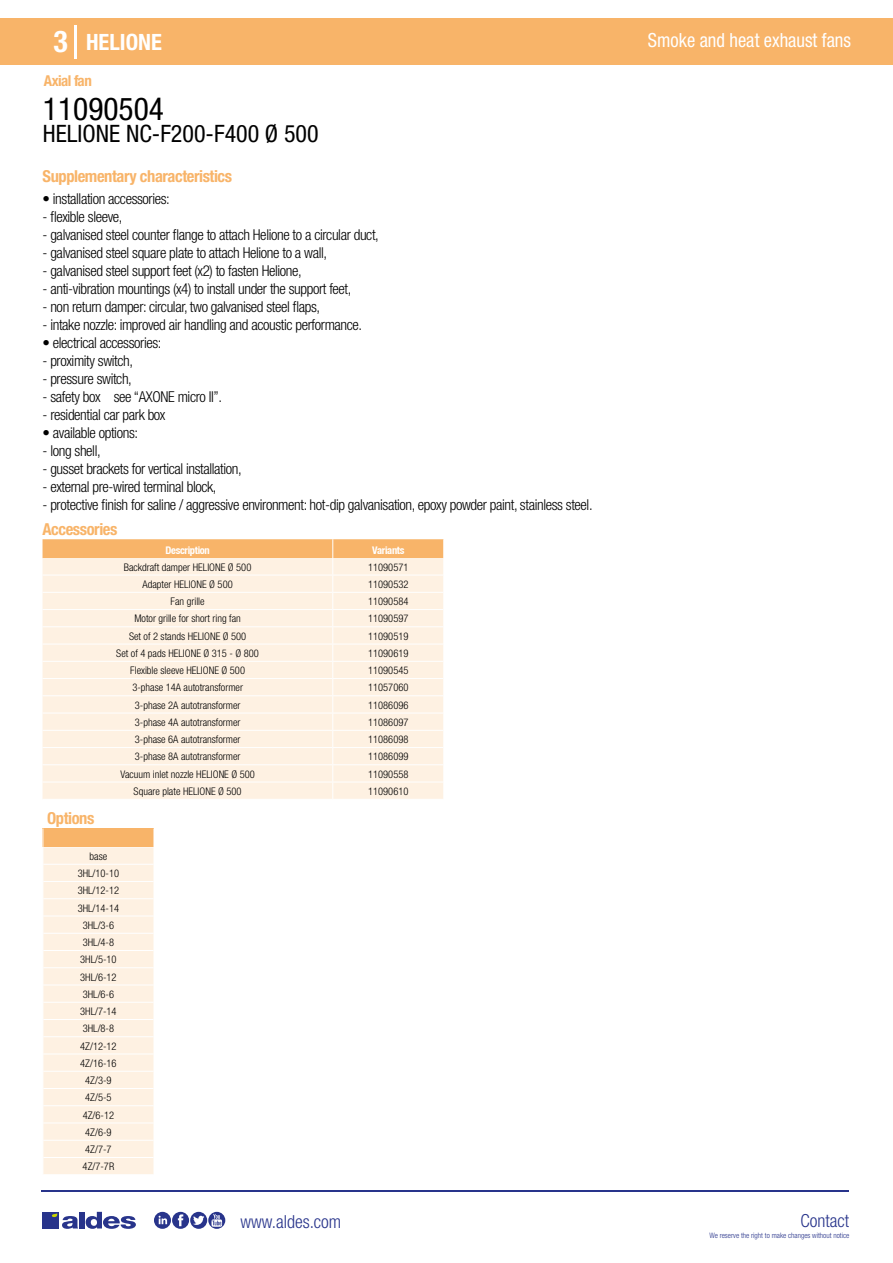
<style>
.page{position:relative;width:893px;height:1263px;background:#fff}
.page>*{position:absolute;margin:0;border:0;box-sizing:border-box;transform-origin:0 0}
.t1{font:condensed 31.5px "Helvetica Neue LT Std";color:#000}
.t2{font:700 condensed 30px "Helvetica Neue LT Std";color:#fff}
.t3{font:condensed 24px "Helvetica Neue LT Std";color:#000}
.t4{font:700 condensed 22.5px "Helvetica Neue LT Std";color:#fff}
.t5{font:condensed 19.5px "Helvetica Neue LT Std";color:#fff;scale:.95 1}
.t6{font:300 condensed 18px "Helvetica Neue";color:#28348b}
.t7{font:700 condensed 16.5px "Helvetica Neue LT Std";letter-spacing:-.025em;color:#f8b469}
.t8{font:300 condensed 15px "Helvetica Neue LT Std";letter-spacing:-.025em;color:#000}
.t9{font:700 condensed 15px "Helvetica Neue LT Std";letter-spacing:-.035em;color:#f8b469}
.t10{font:300 condensed 10.5px/17.2px "Helvetica Neue";color:#000;text-align:center}
.t11{font:700 condensed 10.5px "Helvetica Neue";letter-spacing:-.03em;color:#fff}
.t12{font:300 condensed 7.5px "Helvetica Neue";color:#28348b}
</style>
<div class="page">
<div style="left:0;top:18px;width:893px;height:46px;background:#f8b469"></div>
<hr style="left:74px;top:25px;width:2px;height:33px;background:#fff">
<hr style="left:41px;top:1190px;width:808px;height:1px;background:#28348b">
<svg style="left:154px;top:1212px;width:71px;height:17px"></svg>
<div style="left:42px;top:1212px;width:17px;height:16px;background:#28348b"></div>
<div style="left:79px;top:1212px;width:5px;height:16px;background:#28348b"></div>
<svg style="left:86px;top:1212px;width:50px;height:17px"></svg>
<svg style="left:52px;top:1213px;width:26px;height:16px"></svg>
<svg style="left:43px;top:539px;width:401px;height:260px;background:#fdedda"></svg>
<svg style="left:43px;top:828px;width:111px;height:346px;background:#fdeedd"></svg>
<h2 class="t2" style="left:54px;top:24px;width:16px">3</h2>
<h3 class="t4" style="left:86px;top:28px;width:77px">HELIONE</h3>
<h3 class="t5" style="left:648px;top:29px;width:215px">Smoke and heat exhaust fans</h3>
<p class="t9" style="left:44px;top:71px;width:49px">Axial fan</p>
<h1 class="t1" style="left:43px;top:91px;width:122px">11090504</h1>
<h3 class="t3" style="left:43px;top:120px;width:277px">HELIONE NC-F200-F400 Ø 500</h3>
<p class="t7" style="left:43px;top:166px;width:191px">Supplementary characteristics</p>
<p class="t8" style="left:43px;top:190px;width:129px">• installation accessories:</p>
<p class="t8" style="left:43px;top:208px;width:82px">- flexible sleeve,</p>
<p class="t8" style="left:43px;top:226px;width:338px">- galvanised steel counter flange to attach Helione to a circular duct,</p>
<p class="t8" style="left:43px;top:244px;width:286px">- galvanised steel square plate to attach Helione to a wall,</p>
<p class="t8" style="left:43px;top:262px;width:261px">- galvanised steel support feet (x2) to fasten Helione,</p>
<p class="t8" style="left:43px;top:280px;width:310px">- anti-vibration mountings (x4) to install under the support feet,</p>
<p class="t8" style="left:43px;top:298px;width:279px">- non return damper: circular, two galvanised steel flaps,</p>
<p class="t8" style="left:43px;top:316px;width:321px">- intake nozzle: improved air handling and acoustic performance.</p>
<p class="t8" style="left:43px;top:334px;width:120px">• electrical accessories:</p>
<p class="t8" style="left:43px;top:352px;width:92px">- proximity switch,</p>
<p class="t8" style="left:43px;top:370px;width:91px">- pressure switch,</p>
<p class="t8" style="left:43px;top:388px;width:181px">- safety box ➡ see “AXONE micro II”.</p>
<p class="t8" style="left:43px;top:406px;width:124px">- residential car park box</p>
<p class="t8" style="left:43px;top:424px;width:97px">• available options:</p>
<p class="t8" style="left:43px;top:442px;width:60px">- long shell,</p>
<p class="t8" style="left:43px;top:460px;width:201px">- gusset brackets for vertical installation,</p>
<p class="t8" style="left:43px;top:478px;width:175px">- external pre-wired terminal block,</p>
<p class="t8" style="left:43px;top:496px;width:552px">- protective finish for saline / aggressive environment: hot-dip galvanisation, epoxy powder paint, stainless steel.</p>
<p class="t7" style="left:43px;top:519px;width:76px">Accessories</p>
<p class="t11" style="left:165px;top:544px;width:46px">Description</p>
<p class="t11" style="left:372px;top:544px;width:34px">Variants</p>
<p class="t10" style="left:124px;top:558px;width:129px">Backdraft damper HELIONE Ø 500</p>
<p class="t10" style="left:368px;top:558px;width:42px">11090571</p>
<p class="t10" style="left:143px;top:575px;width:92px">Adapter HELIONE Ø 500</p>
<p class="t10" style="left:368px;top:575px;width:42px">11090532</p>
<p class="t10" style="left:171px;top:593px;width:36px">Fan grille</p>
<p class="t10" style="left:368px;top:593px;width:42px">11090584</p>
<p class="t10" style="left:134px;top:610px;width:108px">Motor grille for short ring fan</p>
<p class="t10" style="left:368px;top:610px;width:42px">11090597</p>
<p class="t10" style="left:129px;top:627px;width:119px">Set of 2 stands HELIONE Ø 500</p>
<p class="t10" style="left:368px;top:627px;width:42px">11090519</p>
<p class="t10" style="left:116px;top:644px;width:144px">Set of 4 pads HELIONE Ø 315 - Ø 800</p>
<p class="t10" style="left:368px;top:644px;width:42px">11090619</p>
<p class="t10" style="left:130px;top:662px;width:116px">Flexible sleeve HELIONE Ø 500</p>
<p class="t10" style="left:368px;top:662px;width:42px">11090545</p>
<p class="t10" style="left:132px;top:679px;width:112px">3-phase 14A autotransformer</p>
<p class="t10" style="left:368px;top:679px;width:42px">11057060</p>
<p class="t10" style="left:135px;top:696px;width:107px">3-phase 2A autotransformer</p>
<p class="t10" style="left:368px;top:696px;width:42px">11086096</p>
<p class="t10" style="left:135px;top:713px;width:107px">3-phase 4A autotransformer</p>
<p class="t10" style="left:368px;top:713px;width:42px">11086097</p>
<p class="t10" style="left:135px;top:731px;width:107px">3-phase 6A autotransformer</p>
<p class="t10" style="left:368px;top:731px;width:42px">11086098</p>
<p class="t10" style="left:135px;top:748px;width:107px">3-phase 8A autotransformer</p>
<p class="t10" style="left:368px;top:748px;width:42px">11086099</p>
<p class="t10" style="left:120px;top:765px;width:136px">Vacuum inlet nozzle HELIONE Ø 500</p>
<p class="t10" style="left:368px;top:765px;width:42px">11090558</p>
<p class="t10" style="left:134px;top:782px;width:110px">Square plate HELIONE Ø 500</p>
<p class="t10" style="left:368px;top:782px;width:42px">11090610</p>
<p class="t7" style="left:47px;top:808px;width:49px">Options</p>
<p class="t10" style="left:78px;top:847px;width:43px">base<br>3HL/10-10<br>3HL/12-12<br>3HL/14-14<br>3HL/3-6<br>3HL/4-8<br>3HL/5-10<br>3HL/6-12<br>3HL/6-6<br>3HL/7-14<br>3HL/8-8<br>4Z/12-12<br>4Z/16-16<br>4Z/3-9<br>4Z/5-5<br>4Z/6-12<br>4Z/6-9<br>4Z/7-7<br>4Z/7-7R</p>
<p class="t6" style="left:240px;top:1211px;width:102px">www.aldes.com</p>
<p class="t6" style="left:800px;top:1211px;width:50px">Contact</p>
<p class="t12" style="left:709px;top:1230px;width:141px">We reserve the right to make changes without notice</p>
</div>
